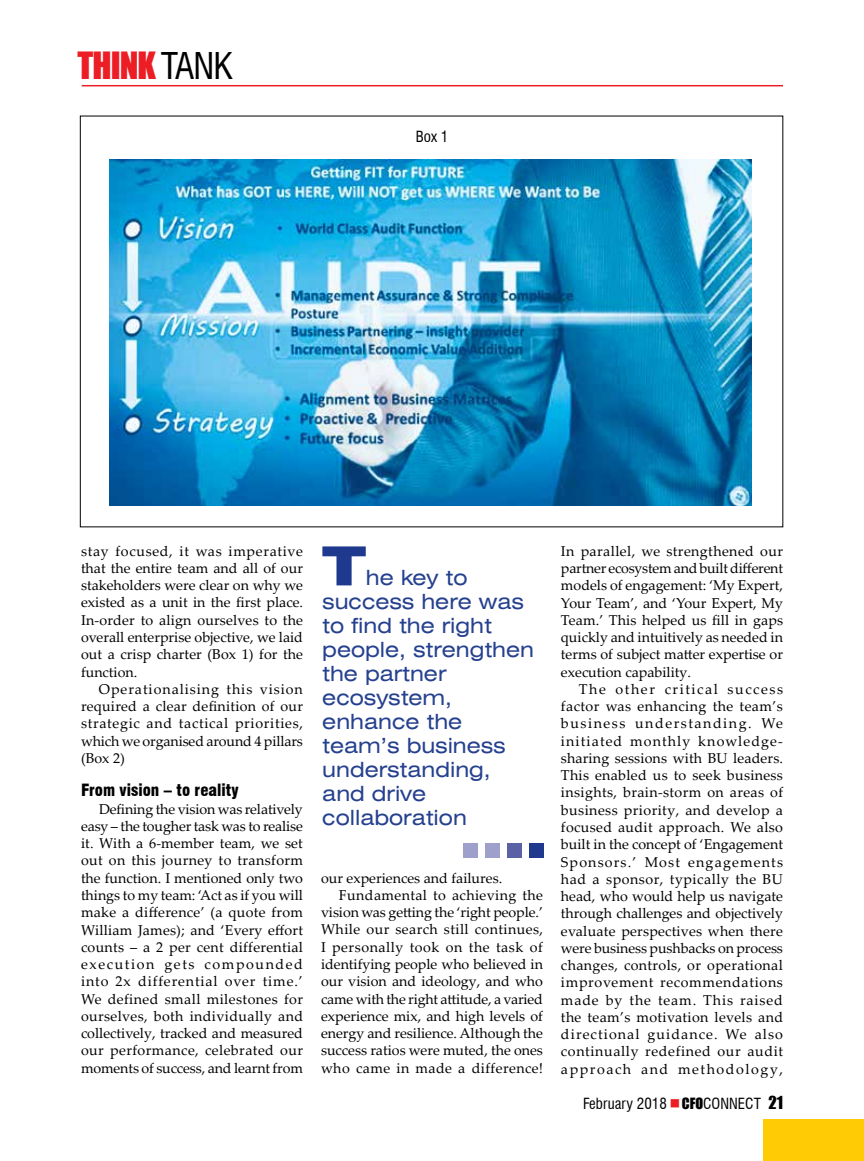
<style>
.page{position:relative;width:864px;height:1161px;background:#fff}
.page>*{position:absolute;margin:0;border:0;box-sizing:border-box;transform-origin:0 0}
.t1{font:900 expanded 54px "Swiss 721 BT";color:#1e398d}
.t2{font:34.5px "Impact";letter-spacing:-.025em;color:#ec1d24}
.t3{font:expanded 21px/24px "Swiss 721 BT";color:#25408f}
.t4{font:900 condensed 16.5px "Swiss 721 BT";color:#000}
.t5{font:condensed 15px "Swiss 721 BT";color:#000}
.t6{font:14.25px/17.2px "Palatino Linotype";color:#000;text-align:justify}
.t7{font:14.25px "Palatino Linotype";letter-spacing:.03em;color:#000}
.t8{font:14.25px "Palatino Linotype";letter-spacing:.035em;color:#000}
.t9{font:14.25px "Palatino Linotype";letter-spacing:.025em;color:#000}
.s1{font-family:"Swiss 721 BT";font-stretch:condensed;font-size:36px;color:#000}
.s2{font-family:"Impact";font-stretch:normal;font-size:14.25px}
.s3{font-family:"Impact";font-stretch:normal;font-size:16.5px}
</style>
<div class="page">
<hr style="left:82px;top:85px;width:701px;height:1px;background:#ec1d24">
<div style="left:763px;top:1119px;width:101px;height:42px;background:#ffcb05"></div>
<div style="left:485px;top:844px;width:15px;height:14px;background:#9ea0cb"></div>
<div style="left:507px;top:844px;width:14px;height:14px;background:#5a62a5"></div>
<div style="left:529px;top:844px;width:15px;height:14px;background:#1e398d"></div>
<div style="left:463px;top:844px;width:14px;height:14px;background:#9ea0cb"></div>
<img style="left:110px;top:160px;width:642px;height:346px">
<h2 class="t2" style="left:77px;top:38px;width:157px">THINK <span class="s1">TANK</span></h2>
<p class="t5" style="left:416px;top:127px;width:34px">Box 1</p>
<p class="t6" style="left:81px;top:542px;width:224px">stay focused, it was imperative that the entire team and all of our stakeholders were clear on why we existed as a unit in the first place.<br>In-order to align ourselves to the overall enterprise objective, we laid out a crisp charter (Box 1) for the function.</p>
<p class="t6" style="left:81px;top:680px;width:224px;text-indent:18px">Operationalising this vision required a clear definition of our strategic and tactical priorities, which we organised around 4 pillars (Box 2)</p>
<p class="t4" style="left:81px;top:781px;width:159px">From vision – to reality</p>
<p class="t6" style="left:81px;top:800px;width:224px;text-indent:18px">Defining the vision was relatively easy – the tougher task was to realise it. With a 6-member team, we set out on this journey to transform the function. I mentioned only two things to my team: ‘Act as if you will make a difference’ (a quote from William James); and ‘Every effort counts – a 2 per cent differential execution gets compounded into 2x differential over time.’ We defined small milestones for ourselves, both individually and collectively, tracked and measured our performance, celebrated our moments of success, and learnt from</p>
<h1 class="t1" style="left:322px;top:533px;width:45px">T</h1>
<h3 class="t3" style="left:322px;top:566px;width:213px;text-indent:44px">he key to success here was to find the right people, strengthen the partner ecosystem, enhance the team’s business understanding, and drive collaboration</h3>
<p class="t6" style="left:321px;top:869px;width:183px">our experiences and failures.</p>
<p class="t9" style="left:339px;top:885px;width:206px">Fundamental to achieving the</p>
<p class="t6" style="left:321px;top:903px;width:223px">vision was getting the ‘right people.’</p>
<p class="t7" style="left:321px;top:920px;width:224px">While our search still continues,</p>
<p class="t8" style="left:321px;top:937px;width:223px">I personally took on the task of</p>
<p class="t6" style="left:321px;top:955px;width:223px">identifying people who believed in</p>
<p class="t6" style="left:321px;top:972px;width:224px">our vision and ideology, and who</p>
<p class="t6" style="left:321px;top:989px;width:223px">came with the right attitude, a varied</p>
<p class="t6" style="left:321px;top:1007px;width:224px">experience mix, and high levels of</p>
<p class="t6" style="left:321px;top:1024px;width:224px">energy and resilience. Although the</p>
<p class="t6" style="left:321px;top:1041px;width:223px">success ratios were muted, the ones</p>
<p class="t7" style="left:321px;top:1058px;width:224px">who came in made a difference!</p>
<p class="t6" style="left:561px;top:542px;width:224px">In parallel, we strengthened our partner ecosystem and built different models of engagement: ‘My Expert, Your Team’, and ‘Your Expert, My Team.’ This helped us fill in gaps quickly and intuitively as needed in terms of subject matter expertise or execution capability.</p>
<p class="t6" style="left:561px;top:680px;width:224px;text-indent:18px">The other critical success factor was enhancing the team’s business understanding. We initiated monthly knowledge&shy;sharing sessions with BU leaders.<br>This enabled us to seek business insights, brain-storm on areas of business priority, and develop a focused audit approach. We also built in the concept of ‘Engagement Sponsors.’ Most engagements had a sponsor, typically the BU head, who would help us navigate through challenges and objectively evaluate perspectives when there were business pushbacks on process changes, controls, or operational improvement recommendations made by the team. This raised the team’s motivation levels and directional guidance. We also continually redefined our audit approach and methodology,</p>
<p class="t5" style="left:583px;top:1095px;width:201px">February 2018 <span class="s2">CFO</span>CONNECT <span class="s3">21</span></p>
</div>
